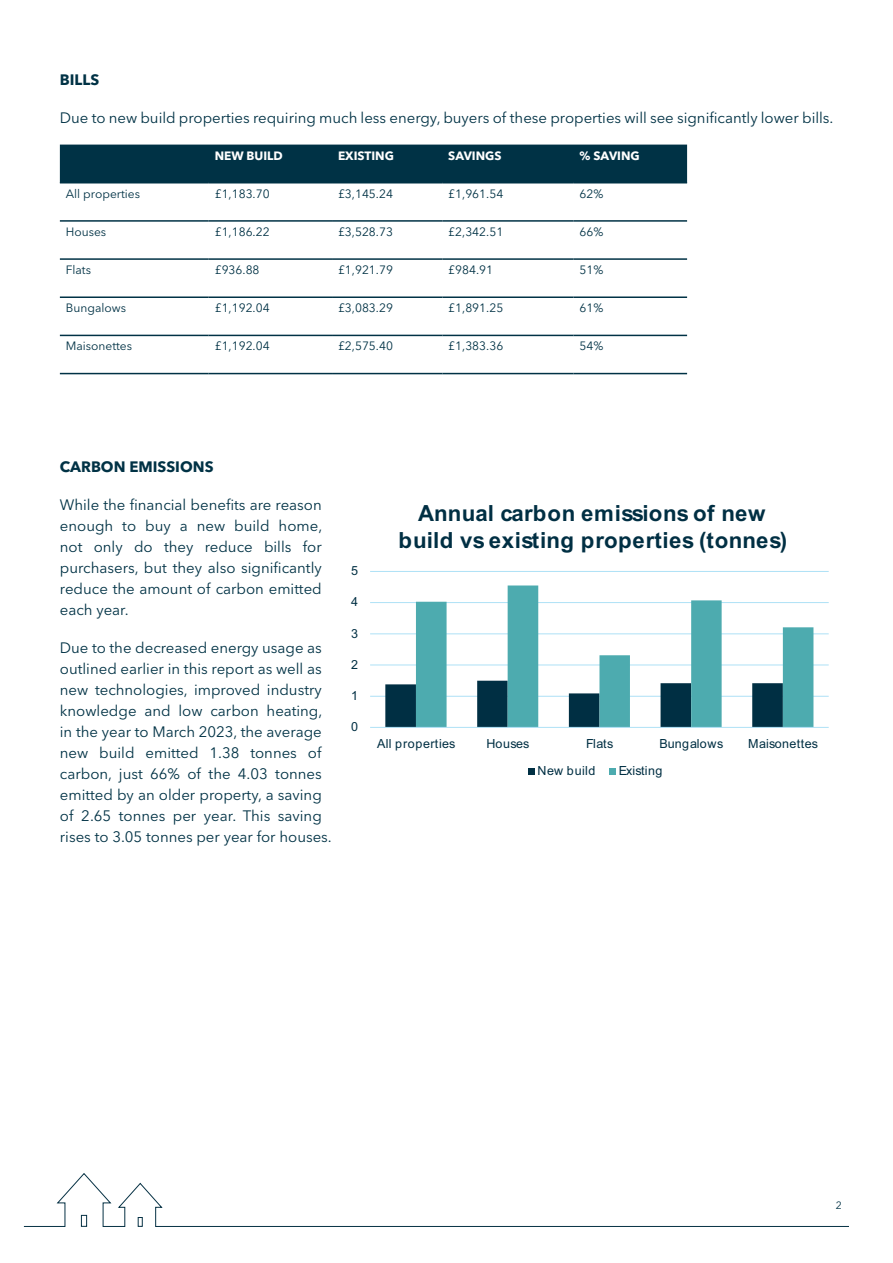
<style>
.page{position:relative;width:893px;height:1263px;background:#fff}
.page>*{position:absolute;margin:0;border:0;box-sizing:border-box;transform-origin:0 0}
.t1{font:700 22.2px/27.2px "Arial";letter-spacing:.015em;color:#002f43;text-align:center}
.BODY_TEXT{font:15px/21px "Avenir Next LT Pro";color:#003245;text-align:justify}
.BODY_TEXT-2{font:700 15px "Avenir Next LT Pro";color:#003245}
.t2{font:12.6px "Arial";letter-spacing:.025em;color:#002f43}
.footnote{font:12px "Avenir Next LT Pro";color:#003245}
.footnote-2{font:700 12px "Avenir Next LT Pro";color:#fff}
.t3{font:10.5px "Avenir Next LT Pro";color:#003245}
</style>
<div class="page">
<svg style="left:24px;top:1173px;width:825px;height:54px"></svg>
<hr style="left:370px;top:571px;width:459px;height:1px;background:#aee1f6">
<hr style="left:370px;top:602px;width:459px;height:1px;background:#aee1f6">
<hr style="left:370px;top:633px;width:459px;height:1px;background:#aee1f6">
<hr style="left:370px;top:664px;width:459px;height:1px;background:#aee1f6">
<hr style="left:370px;top:696px;width:459px;height:1px;background:#aee1f6">
<svg style="left:385px;top:684px;width:31px;height:43px"></svg>
<svg style="left:416px;top:585px;width:397px;height:142px"></svg>
<hr style="left:370px;top:727px;width:459px;height:1px;background:#aee1f6">
<div style="left:528px;top:768px;width:7px;height:7px;background:#002f43"></div>
<div style="left:609px;top:768px;width:7px;height:7px;background:#4dabaf"></div>
<div style="left:60px;top:145px;width:627px;height:37px;background:#003245"></div>
<hr style="left:60px;top:182px;width:149px;height:1px;background:#003245">
<hr style="left:209px;top:182px;width:123px;height:1px;background:#003245">
<hr style="left:332px;top:182px;width:110px;height:1px;background:#003245">
<hr style="left:442px;top:182px;width:132px;height:1px;background:#003245">
<hr style="left:574px;top:182px;width:113px;height:1px;background:#003245">
<hr style="left:60px;top:220px;width:149px;height:2px;background:#003245">
<hr style="left:209px;top:220px;width:123px;height:2px;background:#003245">
<hr style="left:332px;top:220px;width:110px;height:2px;background:#003245">
<hr style="left:442px;top:220px;width:132px;height:2px;background:#003245">
<hr style="left:574px;top:220px;width:113px;height:2px;background:#003245">
<hr style="left:60px;top:258px;width:149px;height:2px;background:#003245">
<hr style="left:209px;top:258px;width:123px;height:2px;background:#003245">
<hr style="left:332px;top:258px;width:110px;height:2px;background:#003245">
<hr style="left:442px;top:258px;width:132px;height:2px;background:#003245">
<hr style="left:574px;top:258px;width:113px;height:2px;background:#003245">
<hr style="left:60px;top:296px;width:149px;height:2px;background:#003245">
<hr style="left:209px;top:296px;width:123px;height:2px;background:#003245">
<hr style="left:332px;top:296px;width:110px;height:2px;background:#003245">
<hr style="left:442px;top:296px;width:132px;height:2px;background:#003245">
<hr style="left:574px;top:296px;width:113px;height:2px;background:#003245">
<hr style="left:60px;top:335px;width:149px;height:1px;background:#003245">
<hr style="left:209px;top:335px;width:123px;height:1px;background:#003245">
<hr style="left:332px;top:335px;width:110px;height:1px;background:#003245">
<hr style="left:442px;top:335px;width:132px;height:1px;background:#003245">
<hr style="left:574px;top:335px;width:113px;height:1px;background:#003245">
<hr style="left:60px;top:373px;width:149px;height:1px;background:#003245">
<hr style="left:209px;top:373px;width:123px;height:1px;background:#003245">
<hr style="left:332px;top:373px;width:110px;height:1px;background:#003245">
<hr style="left:442px;top:373px;width:132px;height:1px;background:#003245">
<hr style="left:574px;top:373px;width:113px;height:1px;background:#003245">
<p class="BODY_TEXT-2" style="left:60px;top:71px;width:41px">BILLS</p>
<p class="BODY_TEXT" style="left:60px;top:108px;width:775px">Due to new build properties requiring much less energy, buyers of these properties will see significantly lower bills.</p>
<p class="footnote-2" style="left:215px;top:148px;width:70px">NEW BUILD</p>
<p class="footnote-2" style="left:338px;top:148px;width:57px">EXISTING</p>
<p class="footnote-2" style="left:448px;top:148px;width:55px">SAVINGS</p>
<p class="footnote-2" style="left:580px;top:148px;width:62px">% SAVING</p>
<p class="footnote" style="left:66px;top:186px;width:76px">All properties</p>
<p class="footnote" style="left:215px;top:186px;width:56px">£1,183.70</p>
<p class="footnote" style="left:338px;top:186px;width:56px">£3,145.24</p>
<p class="footnote" style="left:448px;top:186px;width:56px">£1,961.54</p>
<p class="footnote" style="left:580px;top:186px;width:25px">62%</p>
<p class="footnote" style="left:66px;top:225px;width:42px">Houses</p>
<p class="footnote" style="left:215px;top:225px;width:56px">£1,186.22</p>
<p class="footnote" style="left:338px;top:225px;width:56px">£3,528.73</p>
<p class="footnote" style="left:448px;top:225px;width:56px">£2,342.51</p>
<p class="footnote" style="left:580px;top:225px;width:25px">66%</p>
<p class="footnote" style="left:66px;top:263px;width:27px">Flats</p>
<p class="footnote" style="left:215px;top:263px;width:46px">£936.88</p>
<p class="footnote" style="left:338px;top:263px;width:56px">£1,921.79</p>
<p class="footnote" style="left:448px;top:263px;width:46px">£984.91</p>
<p class="footnote" style="left:580px;top:263px;width:25px">51%</p>
<p class="footnote" style="left:66px;top:301px;width:62px">Bungalows</p>
<p class="footnote" style="left:215px;top:301px;width:56px">£1,192.04</p>
<p class="footnote" style="left:338px;top:301px;width:56px">£3,083.29</p>
<p class="footnote" style="left:448px;top:301px;width:56px">£1,891.25</p>
<p class="footnote" style="left:580px;top:301px;width:25px">61%</p>
<p class="footnote" style="left:66px;top:339px;width:68px">Maisonettes</p>
<p class="footnote" style="left:215px;top:339px;width:56px">£1,192.04</p>
<p class="footnote" style="left:338px;top:339px;width:56px">£2,575.40</p>
<p class="footnote" style="left:448px;top:339px;width:56px">£1,383.36</p>
<p class="footnote" style="left:580px;top:339px;width:25px">54%</p>
<p class="BODY_TEXT-2" style="left:60px;top:458px;width:155px">CARBON EMISSIONS</p>
<p class="BODY_TEXT" style="left:60px;top:495px;width:264px">While the financial benefits are reason enough to buy a new build home, not only do they reduce bills for purchasers, but they also significantly reduce the amount of carbon emitted each year.</p>
<p class="BODY_TEXT" style="left:60px;top:638px;width:273px;text-align:left">Due to the decreased energy usage as outlined earlier in this report as well as new technologies, improved industry knowledge and low carbon heating, in the year to March 2023, the average new build emitted 1.38 tonnes of carbon, just 66% of the 4.03 tonnes emitted by an older property, a saving of 2.65 tonnes per year. This saving rises to 3.05 tonnes per year for houses.</p>
<p class="t2" style="left:351px;top:562px;width:8px">5</p>
<p class="t2" style="left:351px;top:593px;width:8px">4</p>
<p class="t2" style="left:351px;top:624px;width:8px">3</p>
<p class="t2" style="left:351px;top:656px;width:8px">2</p>
<p class="t2" style="left:351px;top:687px;width:8px">1</p>
<p class="t2" style="left:351px;top:718px;width:8px">0</p>
<p class="t1" style="left:398px;top:500px;width:390px">Annual carbon emissions of new build vs existing properties (tonnes)</p>
<p class="t2" style="left:377px;top:734px;width:80px">All properties</p>
<p class="t2" style="left:486px;top:734px;width:44px">Houses</p>
<p class="t2" style="left:586px;top:734px;width:29px">Flats</p>
<p class="t2" style="left:660px;top:734px;width:65px">Bungalows</p>
<p class="t2" style="left:748px;top:734px;width:71px">Maisonettes</p>
<p class="t2" style="left:538px;top:762px;width:59px">New build</p>
<p class="t2" style="left:619px;top:762px;width:45px">Existing</p>
<p class="t3" style="left:836px;top:1199px;width:8px">2</p>
</div>
